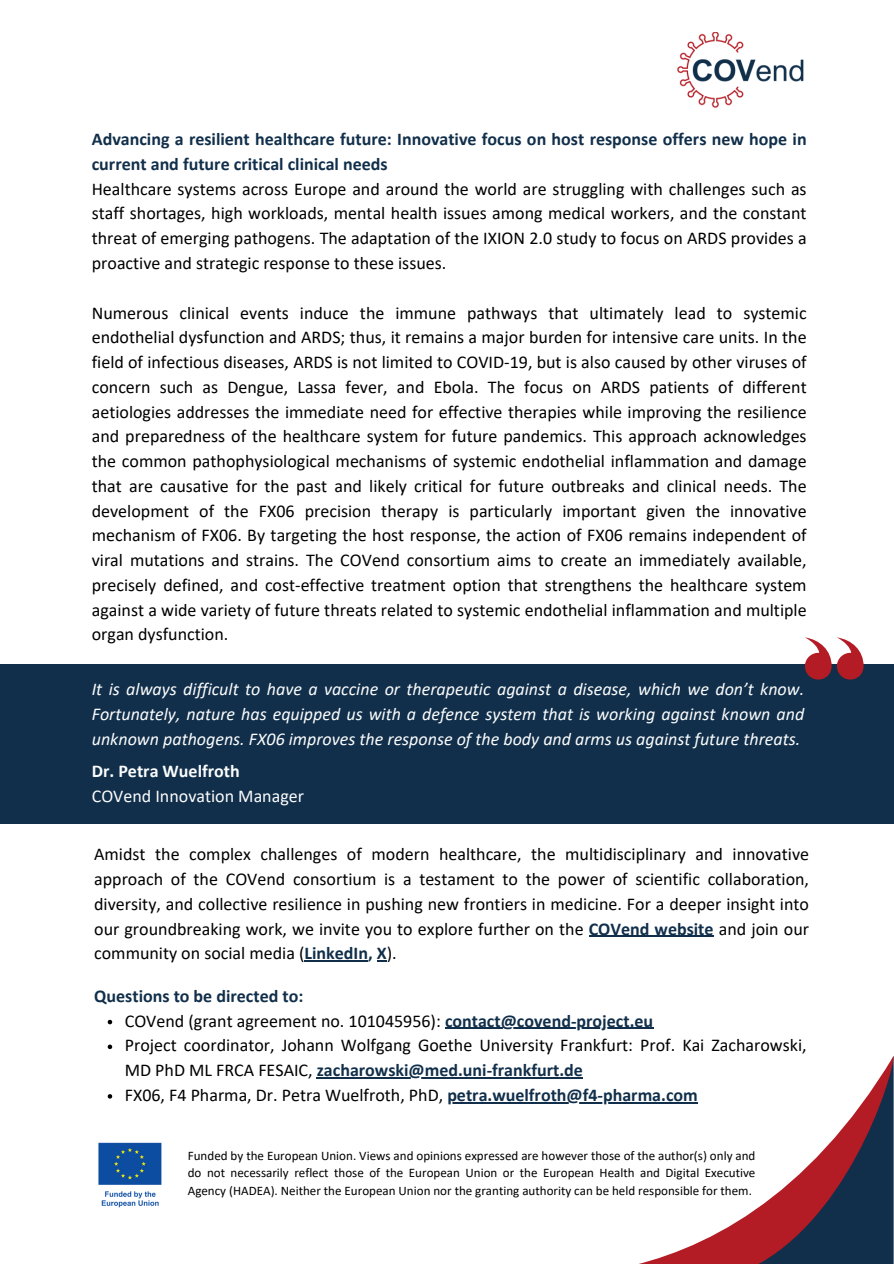
<style>
.page{position:relative;width:894px;height:1264px;background:#fff}
.page>*{position:absolute;margin:0;border:0;box-sizing:border-box;transform-origin:0 0}
.t1{font:18px/24.8px "Calibri";color:#000;text-align:justify}
.t2{font:italic 18px/24.8px "Calibri";color:#fbfcfd;text-align:justify}
.t3{font:700 18px "Calibri";color:#112f4a}
.t4{font:18px/24.8px "Calibri";color:#fbfcfd}
.t5{font:13.05px/17.4px "Calibri";color:#000;text-align:justify}
.s1{font-weight:700;color:#112f4a}
.s2{font-weight:700}
.s3{font-weight:400;color:#000}
</style>
<div class="page">
<svg style="left:471px;top:1057px;width:422px;height:206px"></svg>
<img style="left:98px;top:1142px;width:64px;height:66px">
<img style="left:677px;top:32px;width:127px;height:76px">
<div style="left:0;top:664px;width:893px;height:159px;background:#112f4a"></div>
<svg style="left:804px;top:637px;width:59px;height:42px"></svg>
<hr style="left:588px;top:935px;width:125px;height:1px;background:#112f4a">
<hr style="left:304px;top:960px;width:64px;height:1px;background:#112f4a">
<svg style="left:108px;top:1019px;width:4px;height:5px"></svg>
<hr style="left:445px;top:1027px;width:208px;height:1px;background:#112f4a">
<svg style="left:108px;top:1044px;width:4px;height:5px"></svg>
<hr style="left:317px;top:1077px;width:266px;height:1px;background:#112f4a">
<svg style="left:108px;top:1094px;width:4px;height:4px"></svg>
<hr style="left:447px;top:1101px;width:250px;height:2px;background:#112f4a">
<p class="t1" style="left:92px;top:128px;width:716px;text-align:left"><span class="s1">Advancing a resilient healthcare future: Innovative focus on host response offers new hope in current and future critical clinical needs<br></span>Healthcare systems across Europe and around the world are struggling with challenges such as staff shortages, high workloads, mental health issues among medical workers, and the constant threat of emerging pathogens. The adaptation of the IXION 2.0 study to focus on ARDS provides a proactive and strategic response to these issues.</p>
<h2 class="t1" style="left:92px;top:301px;width:716px">Numerous clinical events induce the immune pathways that ultimately lead to systemic endothelial dysfunction and ARDS; thus, it remains a major burden for intensive care units. In the field of infectious diseases, ARDS is not limited to COVID-19, but is also caused by other viruses of concern such as Dengue, Lassa fever, and Ebola. The focus on ARDS patients of different aetiologies addresses the immediate need for effective therapies while improving the resilience and preparedness of the healthcare system for future pandemics. This approach acknowledges the common pathophysiological mechanisms of systemic endothelial inflammation and damage that are causative for the past and likely critical for future outbreaks and clinical needs. The development of the FX06 precision therapy is particularly important given the innovative mechanism of FX06. By targeting the host response, the action of FX06 remains independent of viral mutations and strains. The COVend consortium aims to create an immediately available, precisely defined, and cost-effective treatment option that strengthens the healthcare system against a wide variety of future threats related to systemic endothelial inflammation and multiple organ dysfunction.</h2>
<h2 class="t2" style="left:92px;top:678px;width:713px">It is always difficult to have a vaccine or therapeutic against a disease, which we don’t know.<br>Fortunately, nature has equipped us with a defence system that is working against known and unknown pathogens. FX06 improves the response of the body and arms us against future threats.</h2>
<h2 class="t4" style="left:92px;top:760px;width:214px"><span class="s2">Dr. Petra Wuelfroth<br></span>COVend Innovation Manager</h2>
<h1 class="t1" style="left:94px;top:843px;width:716px">Amidst the complex challenges of modern healthcare, the multidisciplinary and innovative approach of the COVend consortium is a testament to the power of scientific collaboration, diversity, and collective resilience in pushing new frontiers in medicine. For a deeper insight into our groundbreaking work, we invite you to explore further on the <span class="s1">COVend website</span> and join our community on social media (<span class="s1">LinkedIn, X</span>).</h1>
<p class="t3" style="left:94px;top:988px;width:211px">Questions to be directed to:</p>
<p class="t1" style="left:125px;top:1009px;width:529px">COVend (grant agreement no. 101045956): <span class="s1">contact@covend-project.eu</span></p>
<p class="t1" style="left:125px;top:1034px;width:683px">Project coordinator, Johann Wolfgang Goethe University Frankfurt: Prof. Kai Zacharowski,</p>
<p class="t3" style="left:125px;top:1062px;width:459px"><span class="s3">MD PhD ML FRCA FESAIC,</span> zacharowski@med.uni-frankfurt.de</p>
<p class="t1" style="left:125px;top:1083px;width:574px">FX06, F4 Pharma, Dr. Petra Wuelfroth, PhD, <span class="s1">petra.wuelfroth@f4-pharma.com</span></p>
<p class="t5" style="left:188px;top:1147px;width:569px">Funded by the European Union. Views and opinions expressed are however those of the author(s) only and do not necessarily reflect those of the European Union or the European Health and Digital Executive Agency (HADEA). Neither the European Union nor the granting authority can be held responsible for them.</p>
</div>
